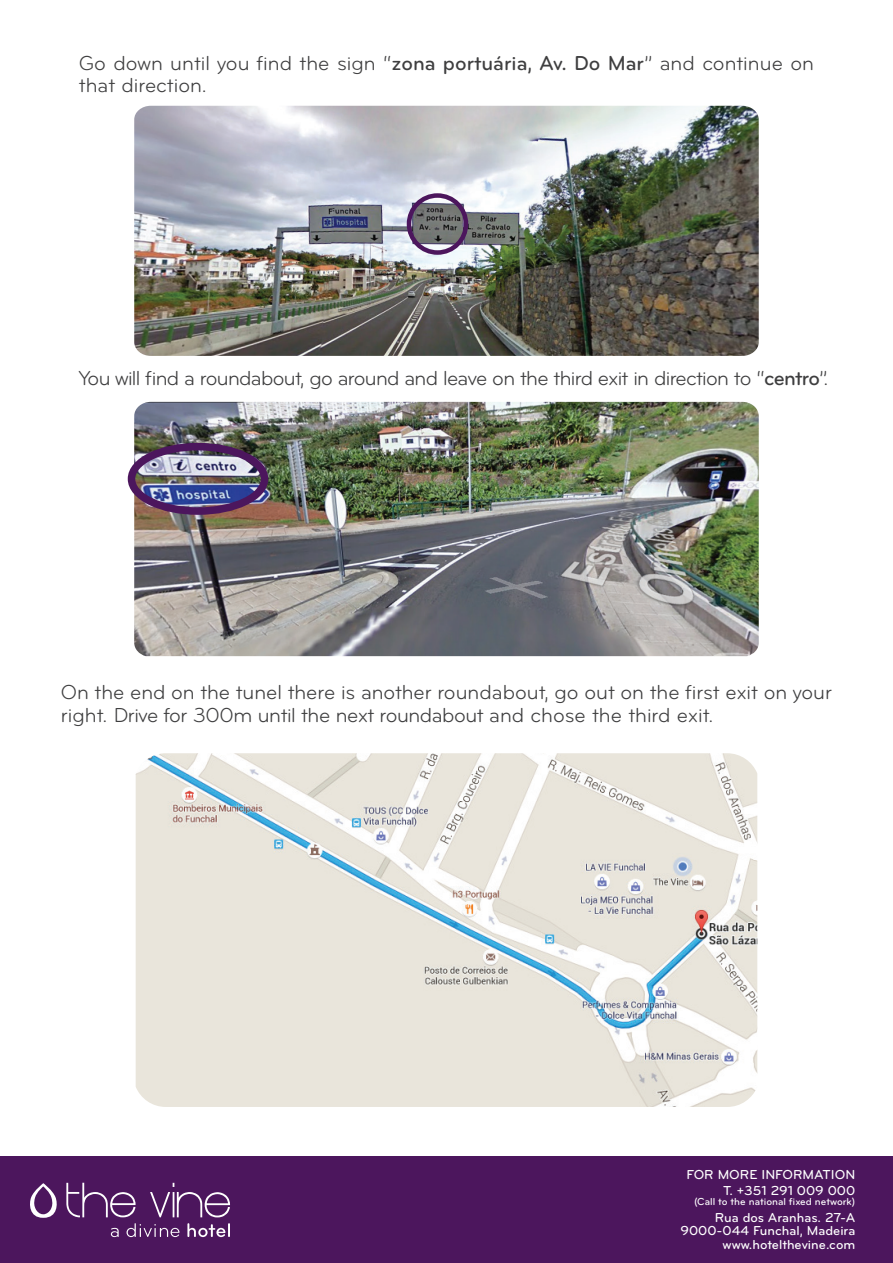
<style>
.page{position:relative;width:893px;height:1263px;background:#fff}
.page>*{position:absolute;margin:0;border:0;box-sizing:border-box;transform-origin:0 0}
.t1{font:21px/22.5px "Bryant";color:#3e3e3f}
.t2{font:21px "Bryant";letter-spacing:-.035em;color:#3e3e3f}
.t3{font:500 13.5px/13.5px "Bryant";color:#fff;text-align:right}
.t4{font:500 10.5px "Bryant";color:#fff}
.s1{font-weight:500}
</style>
<div class="page">
<img style="left:134px;top:106px;width:625px;height:250px">
<img style="left:134px;top:402px;width:625px;height:254px">
<div style="left:0;top:1157px;width:893px;height:106px;background:#4c165d"></div>
<svg style="left:30px;top:1183px;width:27px;height:35px"></svg>
<svg style="left:66px;top:1183px;width:164px;height:34px"></svg>
<svg style="left:111px;top:1228px;width:8px;height:9px"></svg>
<svg style="left:127px;top:1223px;width:52px;height:14px"></svg>
<svg style="left:187px;top:1223px;width:43px;height:14px"></svg>
<div style="left:407px;top:193px;width:61px;height:62px;border:4px solid #4c165d;border-radius:50%"></div>
<div style="left:128px;top:443px;width:140px;height:72px;border:8px solid #4c165d;border-radius:50%"></div>
<img style="left:136px;top:753px;width:621px;height:354px">
<p class="t1" style="left:79px;top:52px;width:737px">Go down until you find the sign “<span class="s1">zona portuária, Av. Do Mar</span>” and continue on that direction.</p>
<p class="t2" style="left:79px;top:365px;width:751px">You will find a roundabout, go around and leave on the third exit in direction to “<span class="s1">centro</span>”.</p>
<p class="t1" style="left:61px;top:681px;width:773px">On the end on the tunel there is another roundabout, go out on the first exit on your right. Drive for 300m until the next roundabout and chose the third exit.</p>
<p class="t3" style="left:686px;top:1166px;width:170px;line-height:16.2px">FOR MORE INFORMATION<br>T. +351 291 009 000</p>
<p class="t4" style="left:694px;top:1195px;width:163px">(Call to the national fixed network)</p>
<p class="t3" style="left:680px;top:1210px;width:176px">Rua dos Aranhas. 27-A<br>9000-044 Funchal, Madeira www.hotelthevine.com</p>
</div>
